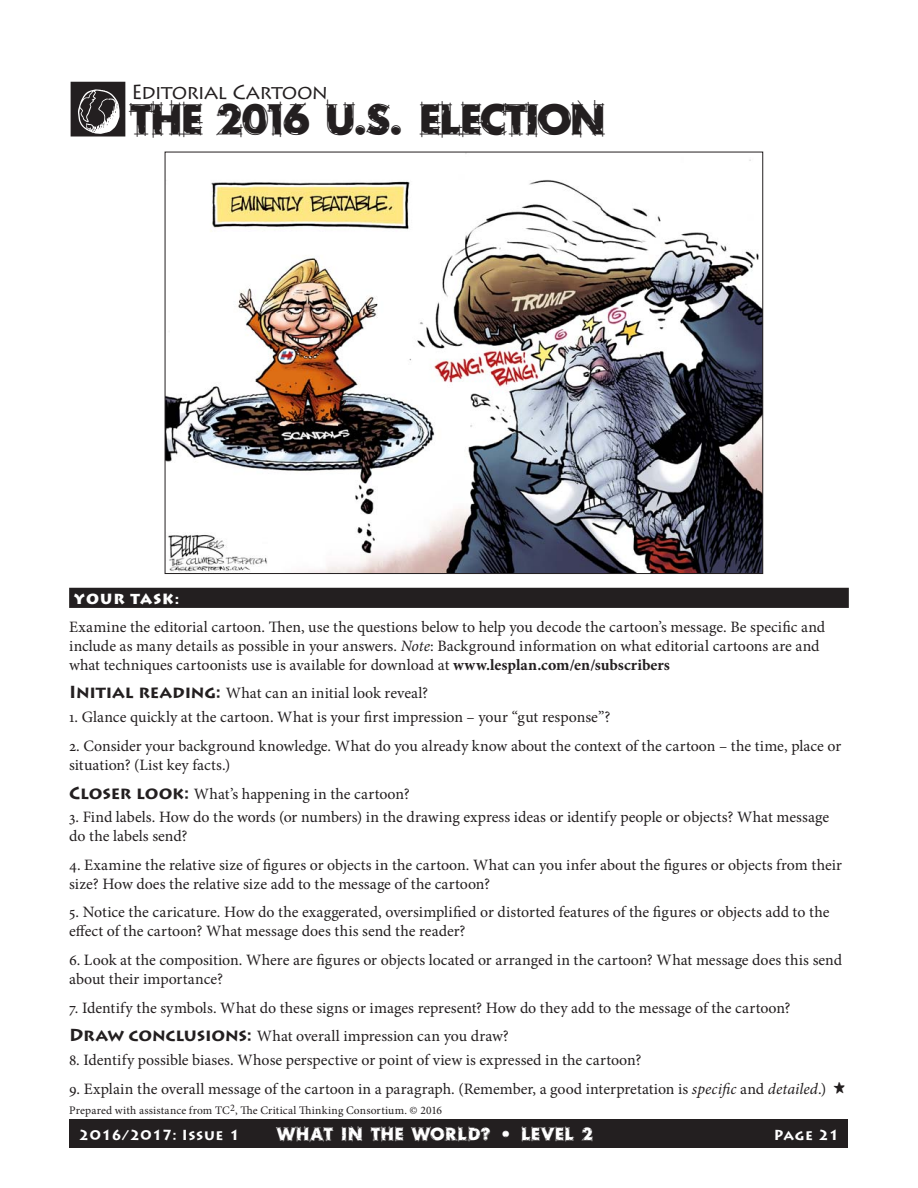
<style>
.page{position:relative;width:918px;height:1188px;background:#fff}
.page>*{position:absolute;margin:0;border:0;box-sizing:border-box;transform-origin:0 0}
.t1{font:41.85px "Rough Draft";letter-spacing:-.02em;color:#231f20}
.t2{font:20.25px "Lithos Pro";letter-spacing:-.04em;color:#231f20}
.t3{font:17.25px "Rough Draft";letter-spacing:.065em;color:#fff}
.t4{font:15.9px/18.8px "Minion Pro";color:#231f20}
.t5{font:700 14.4px "Lithos Pro";letter-spacing:.005em;color:#fff}
.t6{font:900 14.4px "Lithos Pro";letter-spacing:.065em;color:#fff}
.t7{font:11.55px "Minion Pro";letter-spacing:.015em;color:#231f20}
.s1{font-style:italic}
.s2{font-weight:700}
.s3{font-family:"Lithos Pro";font-weight:700;font-size:17.25px}
.s4{font-family:"Tombats One"}
</style>
<div class="page">
<div style="left:70px;top:1119px;width:778px;height:28px;background:#231f20"></div>
<div style="left:71px;top:82px;width:54px;height:54px;background:#231f20"></div>
<div style="left:69px;top:588px;width:780px;height:20px;background:#231f20"></div>
<svg style="left:78px;top:89px;width:42px;height:45px"></svg>
<img style="left:167px;top:159px;width:594px;height:413px">
<p class="t2" style="left:131px;top:80px;width:198px">Editorial Cartoon</p>
<h1 class="t1" style="left:131px;top:92px;width:475px">THE 2016 U.S. ELECTION</h1>
<p class="t6" style="left:74px;top:590px;width:107px">YOUR TASK:</p>
<p class="t4" style="left:69px;top:619px;width:758px">Examine the editorial cartoon. Then, use the questions below to help you decode the cartoon’s message. Be specific and include as many details as possible in your answers. <span class="s1">Note</span>: Background information on what editorial cartoons are and what techniques cartoonists use is available for download at <span class="s2">www.lesplan.com/en/subscribers</span></p>
<p class="t4" style="left:69px;top:685px;width:361px"><span class="s3">Initial reading:</span> What can an initial look reveal?</p>
<p class="t4" style="left:69px;top:709px;width:543px">1. Glance quickly at the cartoon. What is your first impression – your “gut response”?</p>
<p class="t4" style="left:69px;top:738px;width:774px">2. Consider your background knowledge. What do you already know about the context of the cartoon – the time, place or situation? (List key facts.)</p>
<p class="t4" style="left:69px;top:785px;width:342px"><span class="s3">Closer look:</span> What’s happening in the cartoon?</p>
<p class="t4" style="left:69px;top:809px;width:762px">3. Find labels. How do the words (or numbers) in the drawing express ideas or identify people or objects? What message do the labels send?</p>
<p class="t4" style="left:69px;top:857px;width:774px">4. Examine the relative size of figures or objects in the cartoon. What can you infer about the figures or objects from their size? How does the relative size add to the message of the cartoon?</p>
<p class="t4" style="left:69px;top:904px;width:762px">5. Notice the caricature. How do the exaggerated, oversimplified or distorted features of the figures or objects add to the effect of the cartoon? What message does this send the reader?</p>
<p class="t4" style="left:69px;top:952px;width:774px">6. Look at the composition. Where are figures or objects located or arranged in the cartoon? What message does this send about their importance?</p>
<p class="t4" style="left:69px;top:994px;width:723px;line-height:28.8px">7. Identify the symbols. What do these signs or images represent? How do they add to the message of the cartoon?<br><span class="s3">Draw conclusions:</span> What overall impression can you draw?</p>
<p class="t4" style="left:69px;top:1052px;width:574px">8. Identify possible biases. Whose perspective or point of view is expressed in the cartoon?</p>
<p class="t4" style="left:69px;top:1081px;width:777px">9. Explain the overall message of the cartoon in a paragraph. (Remember, a good interpretation is <span class="s1">specific</span> and <span class="s1">detailed</span>.) <span class="s4">J</span></p>
<p class="t7" style="left:69px;top:1106px;width:374px">Prepared with assistance from TC<sup>2</sup>, The Critical Thinking Consortium. © 2016</p>
<p class="t5" style="left:79px;top:1126px;width:163px">2016/2017: Issue 1</p>
<p class="t3" style="left:277px;top:1123px;width:318px">WHAT IN THE WORLD? • LEVEL 2</p>
<p class="t5" style="left:774px;top:1126px;width:67px">Page 21</p>
</div>
